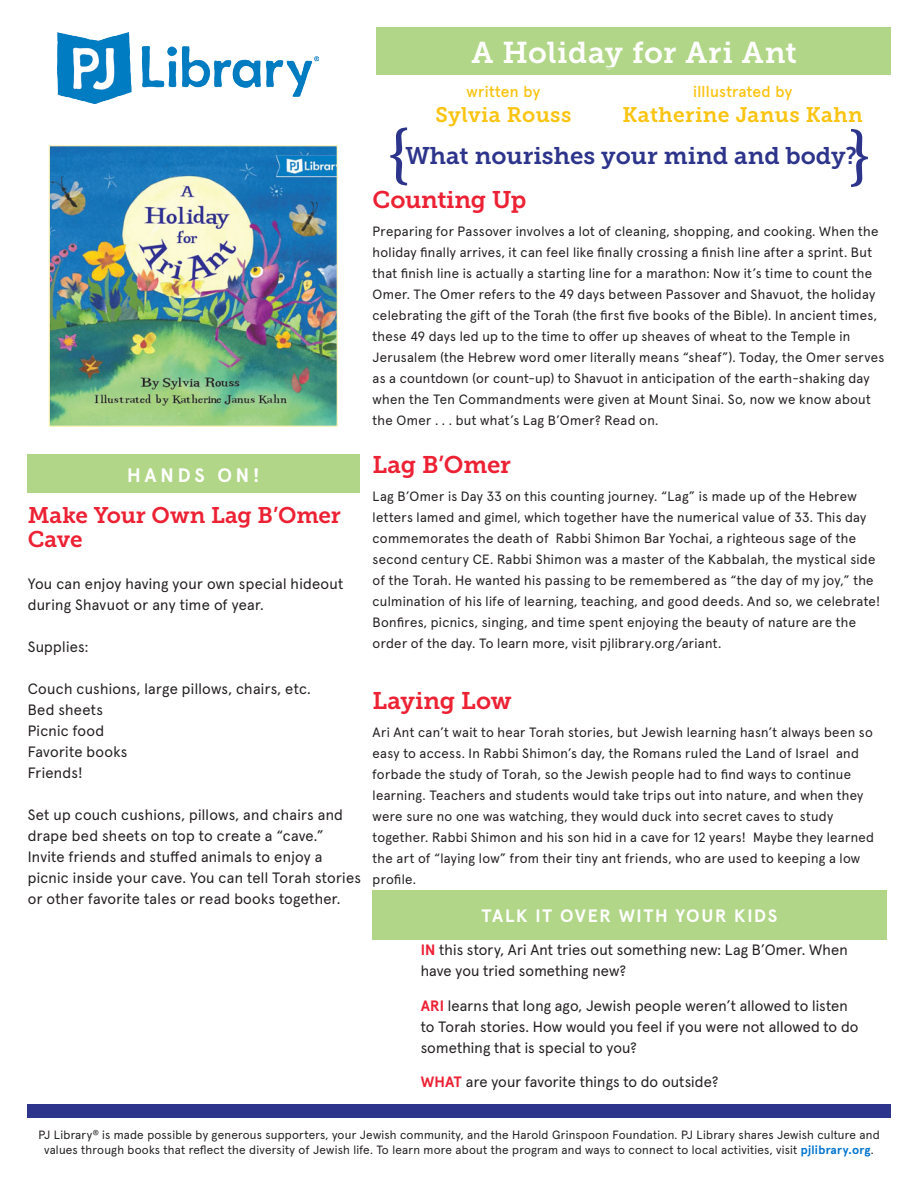
<style>
.page{position:relative;width:918px;height:1188px;background:#fff}
.page>*{position:absolute;margin:0;border:0;box-sizing:border-box;transform-origin:0 0}
.t1{font:700 66px "Minion Pro";color:#2d348b}
.t2{font:30px "Museo Slab 700";letter-spacing:.01em;color:#fff}
.t3{font:24px "Museo Slab 700";color:#2d348b}
.t4{font:24px "Museo Slab 700";letter-spacing:-.01em;color:#ed2134}
.t5{font:22.5px/24px "Museo Slab 700";letter-spacing:-.005em;color:#ed2134}
.t6{font:21px "Museo Slab 700";letter-spacing:.02em;color:#fac413}
.t7{font:700 19.5px "Apercu Pro";letter-spacing:.2em;color:#fff}
.t8{font:700 18px "Apercu Pro";letter-spacing:.09em;color:#fff}
.t9{font:500 15.75px "Apercu Pro";letter-spacing:.02em;color:#fac413}
.t10{font:15px/21px "Apercu Pro";letter-spacing:.015em;color:#231f20}
.t11{font:13.5px/21px "Apercu Pro";letter-spacing:.025em;color:#231f20}
.t12{font:12px/15px "Apercu Pro";letter-spacing:.02em;color:#231f20;text-align:center}
.s1{font-weight:700;color:#ed2034}
.s2{font-weight:700;color:#0073ce}
</style>
<div class="page">
<div style="left:376px;top:27px;width:515px;height:48px;background:#b1d688"></div>
<img style="left:51px;top:147px;width:285px;height:278px">
<div style="left:49px;top:145px;width:289px;height:282px;border:1px solid #fef5bf"></div>
<div style="left:372px;top:891px;width:515px;height:49px;background:#b1d688"></div>
<div style="left:27px;top:1104px;width:864px;height:13px;background:#2d348b"></div>
<div style="left:27px;top:455px;width:333px;height:38px;background:#b1d688"></div>
<img style="left:58px;top:32px;width:261px;height:71px">
<p class="t7" style="left:127px;top:460px;width:134px">HANDS ON!</p>
<p class="t5" style="left:28px;top:503px;width:315px">Make Your Own Lag B’Omer<br>Cave</p>
<p class="t10" style="left:28px;top:572px;width:317px">You can enjoy having your own special hideout during Shavuot or any time of year.</p>
<p class="t10" style="left:28px;top:635px;width:62px">Supplies:</p>
<p class="t10" style="left:28px;top:677px;width:285px">Couch cushions, large pillows, chairs, etc.</p>
<p class="t10" style="left:28px;top:698px;width:77px">Bed sheets</p>
<p class="t10" style="left:28px;top:719px;width:78px">Picnic food</p>
<p class="t10" style="left:28px;top:740px;width:101px">Favorite books</p>
<p class="t10" style="left:28px;top:761px;width:56px">Friends!</p>
<p class="t10" style="left:28px;top:803px;width:335px">Set up couch cushions, pillows, and chairs and drape bed sheets on top to create a “cave.” Invite friends and stuffed animals to enjoy a picnic inside your cave. You can tell Torah stories or other favorite tales or read books together.</p>
<p class="t2" style="left:472px;top:35px;width:327px">A Holiday for Ari Ant</p>
<p class="t9" style="left:467px;top:79px;width:75px">written by</p>
<p class="t6" style="left:435px;top:103px;width:138px">Sylvia Rouss</p>
<p class="t9" style="left:693px;top:79px;width:101px">illlustrated by</p>
<p class="t6" style="left:622px;top:103px;width:242px">Katherine Janus Kahn</p>
<p class="t1" style="left:387px;top:107px;width:25px">{</p>
<p class="t1" style="left:848px;top:108px;width:25px">}</p>
<p class="t3" style="left:406px;top:142px;width:453px">What nourishes your mind and body?</p>
<p class="t4" style="left:373px;top:186px;width:155px">Counting Up</p>
<p class="t11" style="left:373px;top:220px;width:513px">Preparing for Passover involves a lot of cleaning, shopping, and cooking. When the holiday finally arrives, it can feel like finally crossing a finish line after a sprint. But that finish line is actually a starting line for a marathon: Now it’s time to count the Omer. The Omer refers to the 49 days between Passover and Shavuot, the holiday celebrating the gift of the Torah (the first five books of the Bible). In ancient times, these 49 days led up to the time to offer up sheaves of wheat to the Temple in Jerusalem (the Hebrew word omer literally means “sheaf”). Today, the Omer serves as a countdown (or count-up) to Shavuot in anticipation of the earth-shaking day when the Ten Commandments were given at Mount Sinai. So, now we know about the Omer . . . but what’s Lag B’Omer? Read on.</p>
<p class="t4" style="left:373px;top:451px;width:140px">Lag B’Omer</p>
<p class="t11" style="left:373px;top:485px;width:509px">Lag B’Omer is Day 33 on this counting journey. “Lag” is made up of the Hebrew letters lamed and gimel, which together have the numerical value of 33. This day commemorates the death of Rabbi Shimon Bar Yochai, a righteous sage of the second century CE. Rabbi Shimon was a master of the Kabbalah, the mystical side of the Torah. He wanted his passing to be remembered as “the day of my joy,” the culmination of his life of learning, teaching, and good deeds. And so, we celebrate!<br>Bonfires, picnics, singing, and time spent enjoying the beauty of nature are the order of the day. To learn more, visit pjlibrary.org/ariant.</p>
<p class="t4" style="left:373px;top:687px;width:141px">Laying Low</p>
<p class="t11" style="left:373px;top:721px;width:503px">Ari Ant can’t wait to hear Torah stories, but Jewish learning hasn’t always been so easy to access. In Rabbi Shimon’s day, the Romans ruled the Land of Israel and forbade the study of Torah, so the Jewish people had to find ways to continue learning. Teachers and students would take trips out into nature, and when they were sure no one was watching, they would duck into secret caves to study together. Rabbi Shimon and his son hid in a cave for 12 years! Maybe they learned the art of “laying low” from their tiny ant friends, who are used to keeping a low profile.</p>
<p class="t8" style="left:482px;top:902px;width:297px">TALK IT OVER WITH YOUR KIDS</p>
<p class="t10" style="left:421px;top:938px;width:429px"><span class="s1">IN</span> this story, Ari Ant tries out something new: Lag B’Omer. When have you tried something new?</p>
<p class="t10" style="left:421px;top:994px;width:439px"><span class="s1">ARI</span> learns that long ago, Jewish people weren’t allowed to listen to Torah stories. How would you feel if you were not allowed to do something that is special to you?</p>
<p class="t10" style="left:421px;top:1070px;width:299px"><span class="s1">WHAT</span> are your favorite things to do outside?</p>
<p class="t12" style="left:38px;top:1126px;width:843px">PJ Library<sup>®</sup> is made possible by generous supporters, your Jewish community, and the Harold Grinspoon Foundation. PJ Library shares Jewish culture and values through books that reflect the diversity of Jewish life. To learn more about the program and ways to connect to local activities, visit <span class="s2">pjlibrary.org</span>.</p>
</div>
